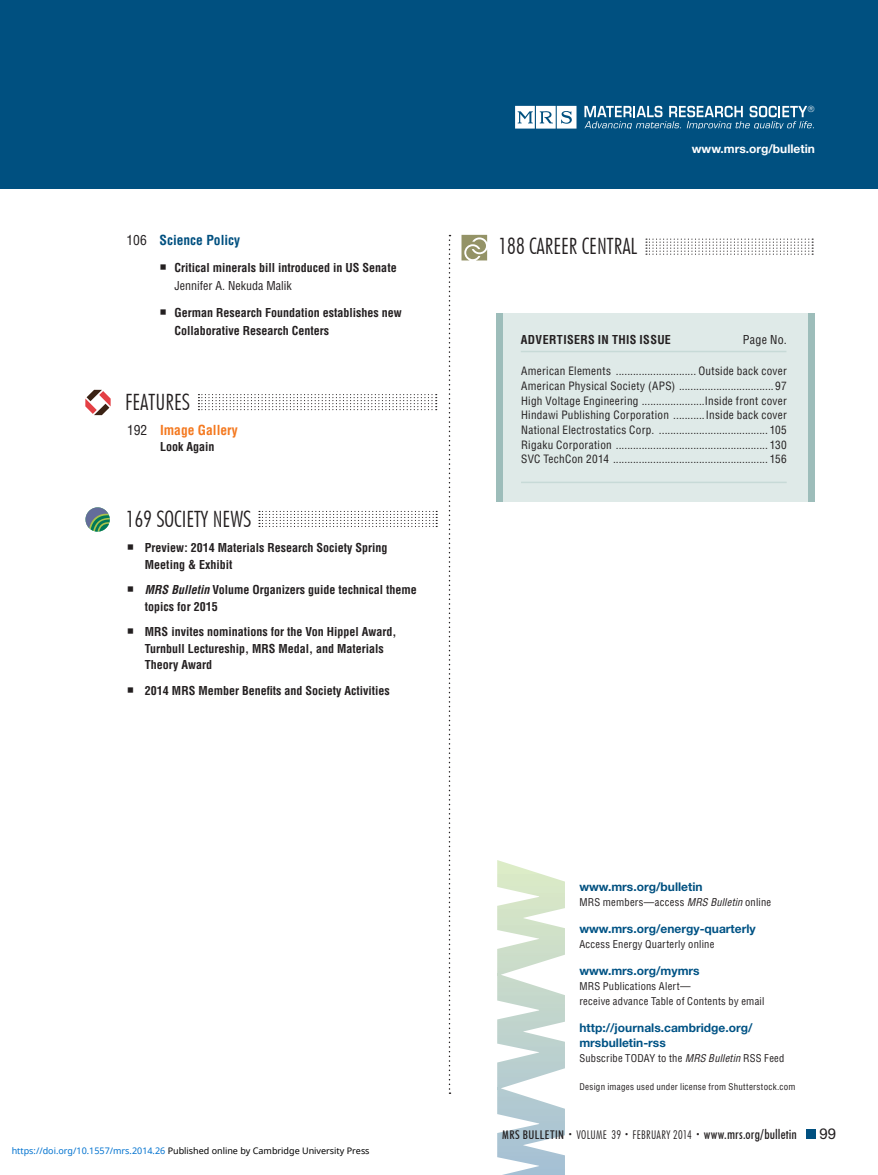
<style>
.page{position:relative;width:878px;height:1175px;background:#fff}
.page>*{position:absolute;margin:0;border:0;box-sizing:border-box;transform-origin:0 0}
.t1{font:300 condensed 22.5px "Futura BT";color:#231f20}
.t2{font:15px "Helvetica Neue LT Std";color:#231f20}
.t3{font:700 condensed 13.5px "Helvetica LT Std";color:#005080}
.t4{font:700 condensed 13.5px "Helvetica LT Std";color:#f47920}
.t5{font:700 condensed 12px/16.5px "Helvetica LT Std";color:#231f20}
.t6{font:700 12px/15px "Helvetica Neue LT Std";color:#005385}
.t7{font:300 condensed 12px "Futura BT";letter-spacing:.02em;color:#231f20}
.t8{font:700 condensed 12px "Helvetica LT Std";letter-spacing:.025em;color:#231f20}
.t9{font:700 12px "Helvetica Neue LT Std";color:#005080}
.t10{font:700 12px "Helvetica Neue LT Std";color:#fff}
.t11{font:condensed 12px "Helvetica LT Std";letter-spacing:.025em;color:#231f20}
.t12{font:condensed 11.25px/14.7px "Helvetica LT Std";letter-spacing:.03em;color:#231f20;text-align:justify}
.t13{font:condensed 10.5px/15px "Helvetica LT Std";letter-spacing:.025em;color:#231f20}
.t14{font:9px "Noto Sans";color:#000}
.t15{font:condensed 9px "Helvetica LT Std";letter-spacing:.03em;color:#231f20}
.s1{font-weight:400;color:#231f20}
.s2{font-weight:400}
.s3{font-style:italic}
.s4{color:#0172cf}
.s5{font-weight:500}
.s6{font-size:7.5px}
.s7{font-weight:500;font-size:13.5px}
</style>
<div class="page">
<div style="left:806px;top:1130px;width:9px;height:8px;background:#005080"></div>
<svg style="left:497px;top:860px;width:68px;height:314px"></svg>
<div style="left:0;top:0;width:878px;height:189px;background:#005080"></div>
<svg style="left:448px;top:235px;width:2px;height:859px"></svg>
<svg style="left:646px;top:238px;width:167px;height:17px"></svg>
<svg style="left:461px;top:235px;width:26px;height:25px"></svg>
<svg style="left:198px;top:394px;width:238px;height:16px"></svg>
<svg style="left:85px;top:390px;width:26px;height:25px"></svg>
<svg style="left:515px;top:106px;width:61px;height:23px"></svg>
<div style="left:501px;top:313px;width:309px;height:188px;background:#dfeae8"></div>
<hr style="left:521px;top:481px;width:265px;height:2px;background:#c7dad7">
<hr style="left:520px;top:351px;width:266px;height:1px;background:#c7dad7">
<div style="left:496px;top:313px;width:7px;height:188px;background:#9dbdba"></div>
<div style="left:808px;top:313px;width:7px;height:188px;background:#9dbdba"></div>
<svg style="left:259px;top:511px;width:178px;height:16px"></svg>
<svg style="left:86px;top:507px;width:24px;height:24px"></svg>
<svg style="left:584px;top:106px;width:230px;height:23px"></svg>
<p class="t3" style="left:126px;top:232px;width:115px"><span class="s1">106</span> Science Policy</p>
<p class="t5" style="left:174px;top:259px;width:224px;line-height:18px">Critical minerals bill introduced in US Senate<br><span class="s2">Jennifer A. Nekuda Malik</span></p>
<p class="t5" style="left:174px;top:304px;width:229px;line-height:18px">German Research Foundation establishes new<br>Collaborative Research Centers</p>
<p class="t1" style="left:125px;top:388px;width:66px">FEATURES</p>
<p class="t4" style="left:127px;top:422px;width:112px"><span class="s1">192</span> Image Gallery</p>
<p class="t5" style="left:160px;top:439px;width:56px">Look Again</p>
<p class="t1" style="left:126px;top:505px;width:127px">169 SOCIETY NEWS</p>
<p class="t5" style="left:145px;top:540px;width:244px">Preview: 2014 Materials Research Society Spring<br>Meeting &amp; Exhibit</p>
<p class="t5" style="left:145px;top:582px;width:273px"><span class="s3">MRS Bulletin</span> Volume Organizers guide technical theme topics for 2015</p>
<p class="t5" style="left:145px;top:624px;width:253px">MRS invites nominations for the Von Hippel Award,<br>Turnbull Lectureship, MRS Medal, and Materials<br>Theory Award</p>
<p class="t5" style="left:145px;top:682px;width:246px">2014 MRS Member Benefits and Society Activities</p>
<p class="t14" style="left:12px;top:1143px;width:359px"><span class="s4">https://doi.org/10.1557/mrs.2014.26</span> Published online by Cambridge University Press</p>
<p class="t1" style="left:498px;top:233px;width:140px">188 CAREER CENTRAL</p>
<p class="t10" style="left:691px;top:141px;width:125px">www.mrs.org/bulletin</p>
<p class="t8" style="left:520px;top:332px;width:152px">ADVERTISERS IN THIS ISSUE</p>
<p class="t11" style="left:742px;top:335px;width:46px">Page No.</p>
<p class="t12" style="left:521px;top:365px;width:267px">American Elements ............................ Outside back cover American Physical Society (APS) ................................. 97<br>High Voltage Engineering ......................Inside front cover Hindawi Publishing Corporation ...........Inside back cover National Electrostatics Corp. ...................................... 105<br>Rigaku Corporation ..................................................... 130<br>SVC TechCon 2014 ...................................................... 156</p>
<p class="t9" style="left:579px;top:879px;width:125px">www.mrs.org/bulletin</p>
<p class="t13" style="left:579px;top:895px;width:193px">MRS members—access <span class="s3">MRS Bulletin</span> online</p>
<p class="t6" style="left:579px;top:921px;width:178px">www.mrs.org/energy-quarterly</p>
<p class="t13" style="left:579px;top:937px;width:136px">Access Energy Quarterly online</p>
<p class="t6" style="left:579px;top:963px;width:122px">www.mrs.org/mymrs</p>
<p class="t13" style="left:579px;top:979px;width:186px">MRS Publications Alert—<br>receive advance Table of Contents by email</p>
<p class="t6" style="left:579px;top:1020px;width:175px">http://journals.cambridge.org/ mrsbulletin-rss</p>
<p class="t13" style="left:579px;top:1051px;width:206px">Subscribe TODAY to the <span class="s3">MRS Bulletin</span> RSS Feed</p>
<p class="t15" style="left:579px;top:1083px;width:217px">Design images used under license from Shutterstock.com</p>
<p class="t7" style="left:502px;top:1127px;width:296px"><span class="s5">MRS BULLETIN</span> <span class="s6">•</span> VOLUME 39 <span class="s6">•</span> FEBRUARY 2014 <span class="s6">•</span> <span class="s7">www.mrs.org/bulletin</span></p>
<p class="t2" style="left:819px;top:1128px;width:18px">99</p>
</div>
